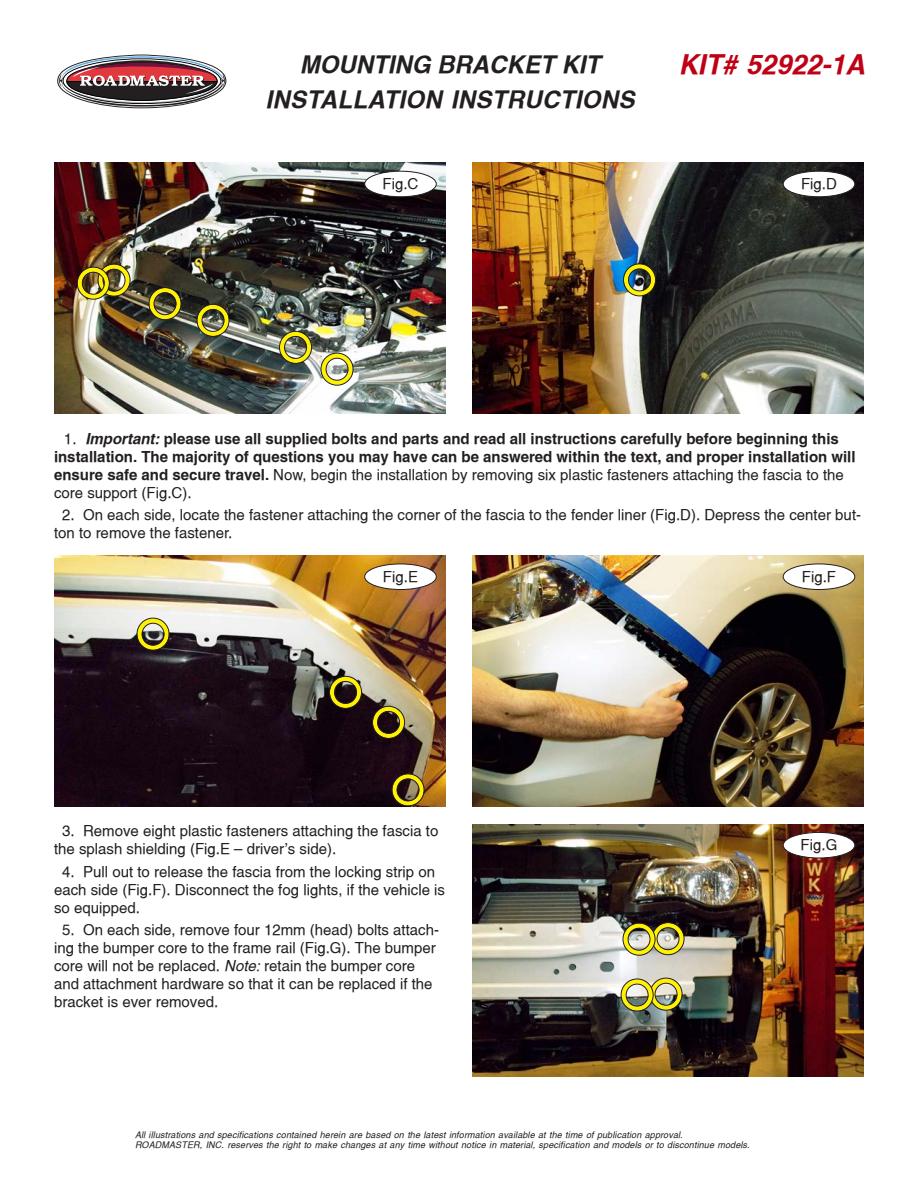
<style>
.page{position:relative;width:918px;height:1188px;background:#fff}
.page>*{position:absolute;margin:0;border:0;box-sizing:border-box;transform-origin:0 0}
.t1{font:italic 700 27px "Switzerland";color:#bf0015}
.t2{font:italic 700 24px/34.3px "Switzerland";letter-spacing:.015em;color:#231f20;text-align:center}
.Helv_10pt{font:15px/18px "Switzerland";color:#231f20}
.t3{font:700 15px/18px "Switzerland";color:#231f20}
.Helv_10pt-2{font:italic 9px/10.5px "Switzerland";letter-spacing:.015em;color:#231f20}
.s1{font-weight:400}
.s2{font-style:italic}
</style>
<div class="page">
<img style="left:54px;top:162px;width:392px;height:252px">
<img style="left:472px;top:162px;width:392px;height:252px">
<img style="left:54px;top:555px;width:392px;height:252px">
<img style="left:472px;top:555px;width:392px;height:252px">
<img style="left:472px;top:825px;width:392px;height:252px">
<div style="left:365px;top:171px;width:71px;height:26px;background:#fff;border-radius:50%"></div>
<div style="left:364px;top:171px;width:72px;height:26px;border:1px solid #231f20;border-radius:50%"></div>
<div style="left:783px;top:171px;width:72px;height:26px;background:#fff;border-radius:50%"></div>
<div style="left:783px;top:171px;width:72px;height:26px;border:1px solid #231f20;border-radius:50%"></div>
<div style="left:365px;top:564px;width:71px;height:26px;background:#fff;border-radius:50%"></div>
<div style="left:364px;top:564px;width:72px;height:26px;border:1px solid #231f20;border-radius:50%"></div>
<div style="left:783px;top:564px;width:72px;height:26px;background:#fff;border-radius:50%"></div>
<div style="left:783px;top:564px;width:72px;height:26px;border:1px solid #231f20;border-radius:50%"></div>
<div style="left:783px;top:832px;width:72px;height:26px;background:#fff;border-radius:50%"></div>
<div style="left:783px;top:832px;width:72px;height:26px;border:1px solid #231f20;border-radius:50%"></div>
<svg style="left:57px;top:55px;width:170px;height:54px"></svg>
<div style="left:321px;top:353px;width:32px;height:32px;border:4px solid #fff101;border-radius:50%"></div>
<div style="left:321px;top:353px;width:32px;height:33px;border:1px solid #231f20;border-radius:50%"></div>
<div style="left:326px;top:358px;width:22px;height:23px;border:1px solid #231f20;border-radius:50%"></div>
<div style="left:280px;top:332px;width:31px;height:31px;border:4px solid #fff101;border-radius:50%"></div>
<div style="left:279px;top:331px;width:33px;height:33px;border:1px solid #231f20;border-radius:50%"></div>
<div style="left:284px;top:336px;width:23px;height:23px;border:1px solid #231f20;border-radius:50%"></div>
<div style="left:197px;top:305px;width:32px;height:31px;border:4px solid #fff101;border-radius:50%"></div>
<div style="left:197px;top:304px;width:32px;height:33px;border:1px solid #231f20;border-radius:50%"></div>
<div style="left:202px;top:309px;width:22px;height:23px;border:1px solid #231f20;border-radius:50%"></div>
<div style="left:149px;top:288px;width:32px;height:31px;border:4px solid #fff101;border-radius:50%"></div>
<div style="left:149px;top:287px;width:32px;height:33px;border:1px solid #231f20;border-radius:50%"></div>
<div style="left:154px;top:292px;width:22px;height:23px;border:1px solid #231f20;border-radius:50%"></div>
<div style="left:98px;top:264px;width:32px;height:32px;border:4px solid #fff101;border-radius:50%"></div>
<div style="left:98px;top:264px;width:32px;height:33px;border:1px solid #231f20;border-radius:50%"></div>
<div style="left:103px;top:269px;width:22px;height:23px;border:1px solid #231f20;border-radius:50%"></div>
<div style="left:78px;top:267px;width:31px;height:32px;border:4px solid #fff101;border-radius:50%"></div>
<div style="left:77px;top:267px;width:33px;height:33px;border:1px solid #231f20;border-radius:50%"></div>
<div style="left:82px;top:272px;width:23px;height:23px;border:1px solid #231f20;border-radius:50%"></div>
<div style="left:624px;top:264px;width:31px;height:32px;border:4px solid #fff101;border-radius:50%"></div>
<div style="left:623px;top:263px;width:33px;height:33px;border:1px solid #231f20;border-radius:50%"></div>
<div style="left:628px;top:269px;width:23px;height:22px;border:1px solid #231f20;border-radius:50%"></div>
<div style="left:652px;top:923px;width:32px;height:31px;border:4px solid #fff101;border-radius:50%"></div>
<div style="left:652px;top:922px;width:32px;height:33px;border:1px solid #231f20;border-radius:50%"></div>
<div style="left:657px;top:927px;width:22px;height:23px;border:1px solid #231f20;border-radius:50%"></div>
<div style="left:623px;top:923px;width:32px;height:32px;border:4px solid #fff101;border-radius:50%"></div>
<div style="left:623px;top:923px;width:32px;height:33px;border:1px solid #231f20;border-radius:50%"></div>
<div style="left:628px;top:928px;width:22px;height:23px;border:1px solid #231f20;border-radius:50%"></div>
<div style="left:650px;top:978px;width:32px;height:32px;border:4px solid #fff101;border-radius:50%"></div>
<div style="left:650px;top:978px;width:32px;height:33px;border:1px solid #231f20;border-radius:50%"></div>
<div style="left:655px;top:983px;width:22px;height:23px;border:1px solid #231f20;border-radius:50%"></div>
<div style="left:621px;top:979px;width:32px;height:32px;border:4px solid #fff101;border-radius:50%"></div>
<div style="left:621px;top:979px;width:33px;height:32px;border:1px solid #231f20;border-radius:50%"></div>
<div style="left:626px;top:984px;width:23px;height:22px;border:1px solid #231f20;border-radius:50%"></div>
<div style="left:137px;top:618px;width:32px;height:32px;border:4px solid #fff101;border-radius:50%"></div>
<div style="left:137px;top:618px;width:32px;height:33px;border:1px solid #231f20;border-radius:50%"></div>
<div style="left:142px;top:623px;width:22px;height:23px;border:1px solid #231f20;border-radius:50%"></div>
<div style="left:330px;top:677px;width:31px;height:31px;border:4px solid #fff101;border-radius:50%"></div>
<div style="left:329px;top:676px;width:33px;height:33px;border:1px solid #231f20;border-radius:50%"></div>
<div style="left:334px;top:681px;width:23px;height:23px;border:1px solid #231f20;border-radius:50%"></div>
<div style="left:392px;top:774px;width:32px;height:32px;border:4px solid #fff101;border-radius:50%"></div>
<div style="left:392px;top:773px;width:32px;height:33px;border:1px solid #231f20;border-radius:50%"></div>
<div style="left:397px;top:779px;width:22px;height:22px;border:1px solid #231f20;border-radius:50%"></div>
<div style="left:373px;top:707px;width:31px;height:31px;border:4px solid #fff101;border-radius:50%"></div>
<div style="left:372px;top:706px;width:33px;height:33px;border:1px solid #231f20;border-radius:50%"></div>
<div style="left:377px;top:711px;width:23px;height:23px;border:1px solid #231f20;border-radius:50%"></div>
<p class="t2" style="left:266px;top:47px;width:370px">MOUNTING BRACKET KIT<br>INSTALLATION INSTRUCTIONS</p>
<h1 class="t1" style="left:678px;top:49px;width:188px">KIT# 52922-1A</h1>
<p class="Helv_10pt" style="left:383px;top:175px;width:37px">Fig.C</p>
<p class="Helv_10pt" style="left:801px;top:175px;width:37px">Fig.D</p>
<p class="t3" style="left:54px;top:429px;width:803px;text-indent:10px"><span class="s1">1.</span> <span class="s2">Important:</span> please use all supplied bolts and parts and read all instructions carefully before beginning this installation. The majority of questions you may have can be answered within the text, and proper installation will ensure safe and secure travel. <span class="s1">Now, begin the installation by removing six plastic fasteners attaching the fascia to the core support (Fig.C).</span></p>
<p class="Helv_10pt" style="left:54px;top:506px;width:809px;text-indent:8px">2. On each side, locate the fastener attaching the corner of the fascia to the fender liner (Fig.D). Depress the center but&shy;ton to remove the fastener.</p>
<p class="Helv_10pt" style="left:383px;top:568px;width:37px">Fig.E</p>
<p class="Helv_10pt" style="left:802px;top:568px;width:36px">Fig.F</p>
<p class="Helv_10pt" style="left:54px;top:822px;width:386px;text-indent:8px">3. Remove eight plastic fasteners attaching the fascia to the splash shielding (Fig.E — driver's side).</p>
<p class="Helv_10pt" style="left:54px;top:862px;width:393px;text-indent:8px">4. Pull out to release the fascia from the locking strip on each side (Fig.F). Disconnect the fog lights, if the vehicle is so equipped.</p>
<p class="Helv_10pt" style="left:54px;top:921px;width:387px;text-indent:8px">5. On each side, remove four 12mm (head) bolts attach&shy;ing the bumper core to the frame rail (Fig.G). The bumper core will not be replaced. <span class="s2">Note:</span> retain the bumper core and attachment hardware so that it can be replaced if the bracket is ever removed.</p>
<p class="Helv_10pt-2" style="left:135px;top:1129px;width:616px">All illustrations and specifications contained herein are based on the latest information available at the time of publication approval.<br>ROADMASTER, INC. reserves the right to make changes at any time without notice in material, specification and models or to discontinue models.</p>
<p class="Helv_10pt" style="left:801px;top:836px;width:38px">Fig.G</p>
</div>
